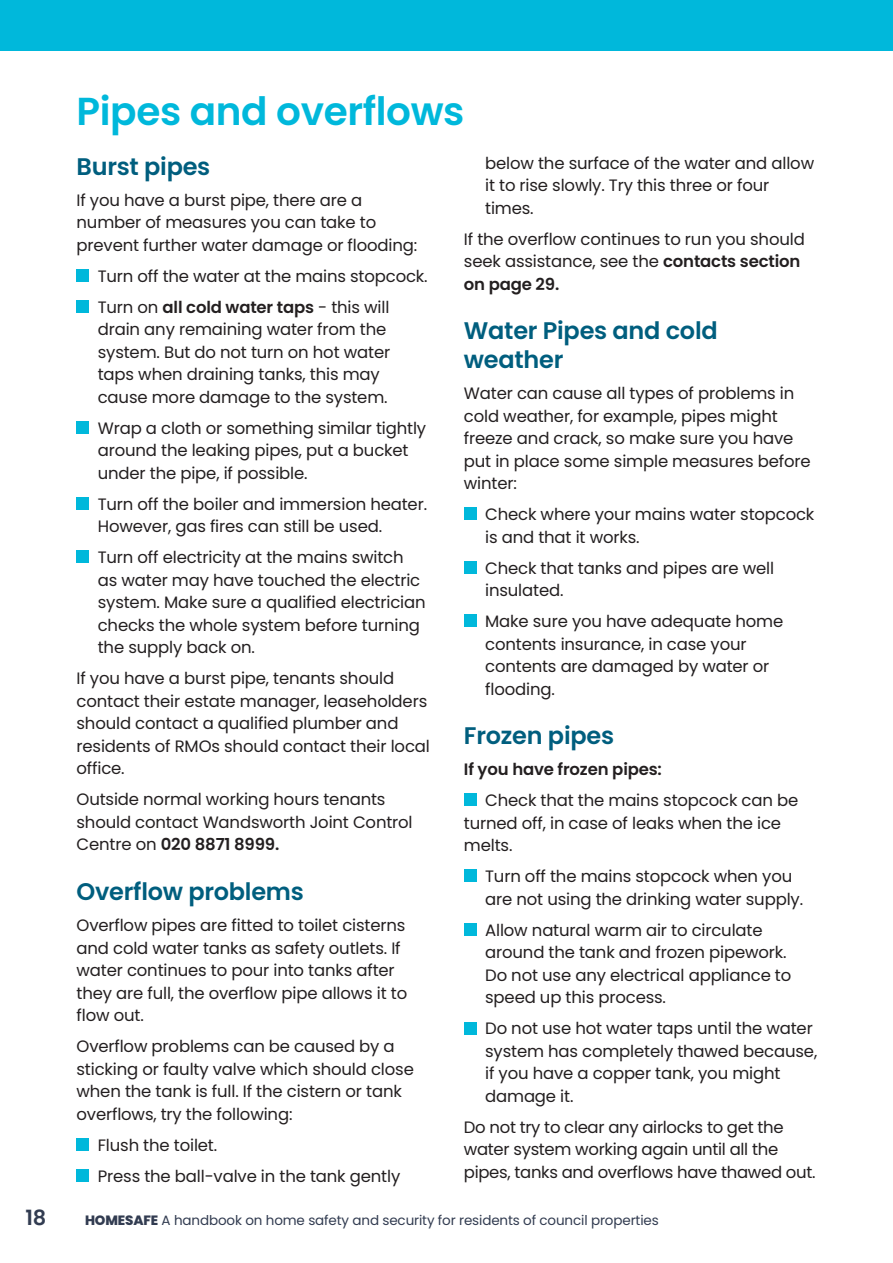
<style>
.page{position:relative;width:893px;height:1263px;background:#fff}
.page>*{position:absolute;margin:0;border:0;box-sizing:border-box;transform-origin:0 0}
.t1{font:600 39px "Poppins";letter-spacing:-.01em;color:#00b8db}
.t2{font:600 24px/28.5px "Poppins";letter-spacing:-.01em;color:#005e7e}
.t3{font:600 21px "Poppins";color:#323c51}
.t4{font:16.5px/22.5px "Poppins";letter-spacing:-.01em;color:#231f20}
.t5{font:600 16.5px "Poppins";letter-spacing:-.01em;color:#231f20}
.t6{font:13.5px "Poppins";letter-spacing:-.01em;color:#323c51}
.s1{font-weight:600}
.s2{font-weight:800}
</style>
<div class="page">
<div style="left:0;top:0;width:893px;height:51px;background:#00b8db"></div>
<div style="left:77px;top:269px;width:12px;height:13px;background:#00b8db"></div>
<div style="left:77px;top:300px;width:12px;height:13px;background:#00b8db"></div>
<div style="left:77px;top:421px;width:12px;height:13px;background:#00b8db"></div>
<div style="left:77px;top:497px;width:12px;height:13px;background:#00b8db"></div>
<div style="left:77px;top:550px;width:12px;height:13px;background:#00b8db"></div>
<div style="left:77px;top:1138px;width:12px;height:12px;background:#00b8db"></div>
<div style="left:77px;top:1169px;width:12px;height:12px;background:#00b8db"></div>
<div style="left:464px;top:507px;width:13px;height:13px;background:#00b8db"></div>
<div style="left:464px;top:561px;width:13px;height:12px;background:#00b8db"></div>
<div style="left:464px;top:614px;width:13px;height:13px;background:#00b8db"></div>
<div style="left:464px;top:793px;width:13px;height:13px;background:#00b8db"></div>
<div style="left:464px;top:869px;width:13px;height:13px;background:#00b8db"></div>
<div style="left:464px;top:923px;width:13px;height:13px;background:#00b8db"></div>
<div style="left:464px;top:1021px;width:13px;height:13px;background:#00b8db"></div>
<h1 class="t1" style="left:77px;top:89px;width:389px">Pipes and overflows</h1>
<h2 class="t2" style="left:77px;top:152px;width:135px">Burst pipes</h2>
<p class="t4" style="left:77px;top:189px;width:342px">If you have a burst pipe, there are a number of measures you can take to prevent further water damage or flooding:</p>
<p class="t4" style="left:98px;top:260px;width:331px;line-height:31px">Turn off the water at the mains stopcock.<br>Turn on <span class="s1">all cold water taps</span> - this will</p>
<p class="t4" style="left:98px;top:318px;width:294px">drain any remaining water from the system. But do not turn on hot water taps when draining tanks, this may cause more damage to the system.</p>
<p class="t4" style="left:98px;top:417px;width:330px">Wrap a cloth or something similar tightly around the leaking pipes, put a bucket under the pipe, if possible.</p>
<p class="t4" style="left:98px;top:493px;width:331px">Turn off the boiler and immersion heater.<br>However, gas fires can still be used.</p>
<p class="t4" style="left:98px;top:546px;width:329px">Turn off electricity at the mains switch as water may have touched the electric system. Make sure a qualified electrician checks the whole system before turning the supply back on.</p>
<p class="t4" style="left:77px;top:667px;width:355px">If you have a burst pipe, tenants should contact their estate manager, leaseholders should contact a qualified plumber and residents of RMOs should contact their local office.</p>
<p class="t4" style="left:77px;top:788px;width:338px">Outside normal working hours tenants should contact Wandsworth Joint Control<br>Centre on <span class="s1">020 8871 8999.</span></p>
<h2 class="t2" style="left:77px;top:877px;width:229px">Overflow problems</h2>
<p class="t4" style="left:77px;top:914px;width:332px">Overflow pipes are fitted to toilet cisterns and cold water tanks as safety outlets. If water continues to pour into tanks after they are full, the overflow pipe allows it to flow out.</p>
<p class="t4" style="left:77px;top:1035px;width:339px">Overflow problems can be caused by a sticking or faulty valve which should close when the tank is full. If the cistern or tank overflows, try the following:</p>
<p class="t4" style="left:98px;top:1129px;width:304px;line-height:31px">Flush the toilet.<br>Press the ball-valve in the tank gently</p>
<p class="t4" style="left:485px;top:152px;width:330px">below the surface of the water and allow it to rise slowly. Try this three or four times.</p>
<p class="t4" style="left:464px;top:228px;width:342px">If the overflow continues to run you should seek assistance, see the <span class="s1">contacts section on page 29.</span></p>
<h2 class="t2" style="left:464px;top:317px;width:255px">Water Pipes and cold weather</h2>
<p class="t4" style="left:464px;top:382px;width:348px">Water can cause all types of problems in cold weather, for example, pipes might freeze and crack, so make sure you have put in place some simple measures before winter:</p>
<p class="t4" style="left:485px;top:503px;width:331px">Check where your mains water stopcock is and that it works.</p>
<p class="t4" style="left:485px;top:557px;width:290px">Check that tanks and pipes are well insulated.</p>
<p class="t4" style="left:485px;top:610px;width:300px">Make sure you have adequate home contents insurance, in case your contents are damaged by water or flooding.</p>
<h2 class="t2" style="left:464px;top:722px;width:152px">Frozen pipes</h2>
<p class="t5" style="left:464px;top:760px;width:200px">If you have frozen pipes:</p>
<p class="t4" style="left:464px;top:789px;width:336px;text-indent:21px">Check that the mains stopcock can be turned off, in case of leaks when the ice melts.</p>
<p class="t4" style="left:485px;top:865px;width:319px">Turn off the mains stopcock when you are not using the drinking water supply.</p>
<p class="t4" style="left:485px;top:919px;width:308px">Allow natural warm air to circulate around the tank and frozen pipework.<br>Do not use any electrical appliance to speed up this process.</p>
<p class="t4" style="left:485px;top:1017px;width:334px">Do not use hot water taps until the water system has completely thawed because, if you have a copper tank, you might damage it.</p>
<p class="t4" style="left:464px;top:1116px;width:353px">Do not try to clear any airlocks to get the water system working again until all the pipes, tanks and overflows have thawed out.</p>
<p class="t3" style="left:26px;top:1205px;width:22px">18</p>
<p class="t6" style="left:85px;top:1212px;width:575px"><span class="s2">HOMESAFE</span> A handbook on home safety and security for residents of council properties</p>
</div>
